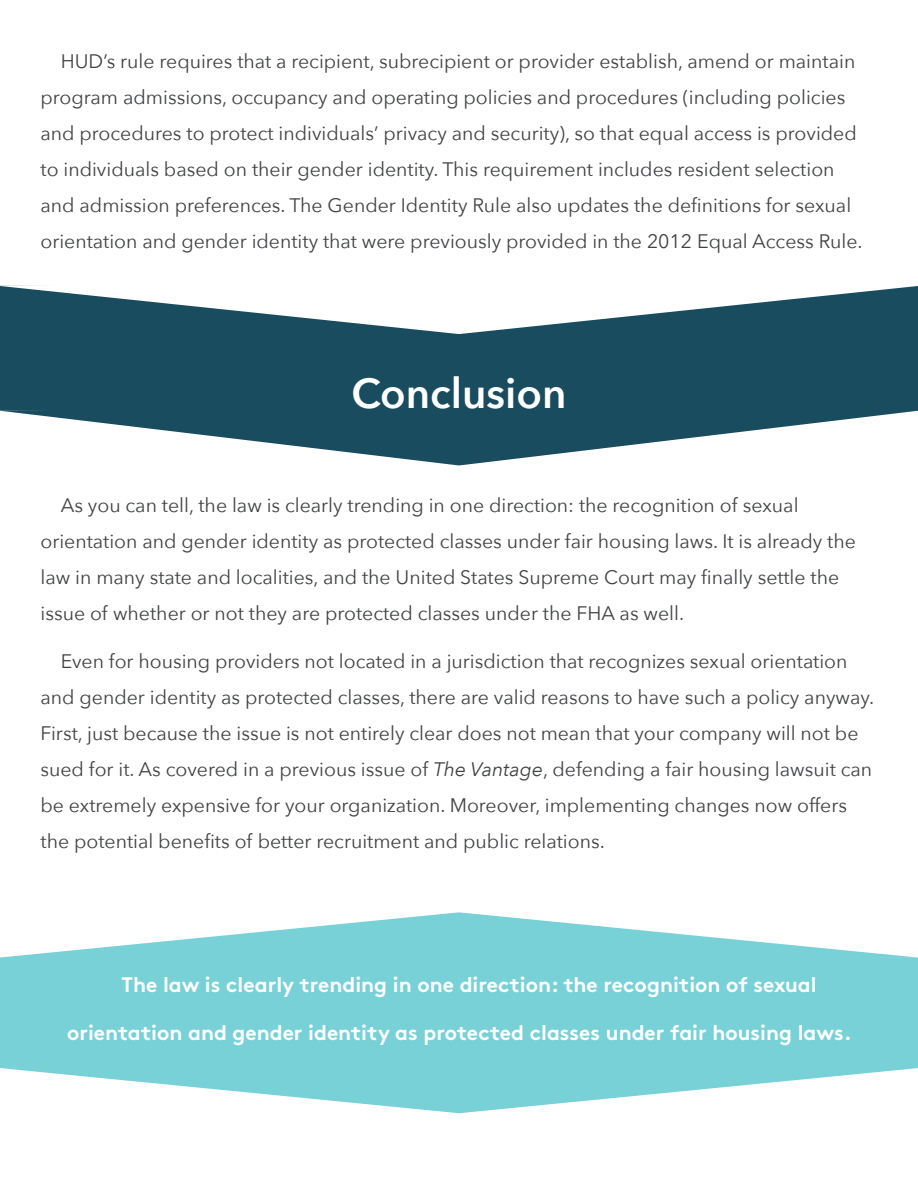
<style>
.page{position:relative;width:918px;height:1188px;background:#fff}
.page>*{position:absolute;margin:0;border:0;box-sizing:border-box;transform-origin:0 0}
.t1{font:600 42px "Avenir Next";color:#fff}
.t2{font:700 21px "Brown";color:#fff}
.t3{font:19.5px/36px "Avenir Next";color:#404244}
.s1{font-style:italic}
</style>
<div class="page">
<svg style="left:0;top:334px;width:918px;height:131px;fill:#194c5e"></svg>
<svg style="left:0;top:1063px;width:918px;height:50px;fill:#77d1d7"></svg>
<svg style="left:0;top:912px;width:918px;height:151px;background:#8bd7dd"></svg>
<svg style="left:0;top:285px;width:918px;height:49px"></svg>
<p class="t3" style="left:41px;top:43px;width:824px;text-indent:20px">HUD’s rule requires that a recipient, subrecipient or provider establish, amend or maintain program admissions, occupancy and operating policies and procedures (including policies and procedures to protect individuals’ privacy and security), so that equal access is provided to individuals based on their gender identity. This requirement includes resident selection and admission preferences. The Gender Identity Rule also updates the definitions for sexual orientation and gender identity that were previously provided in the 2012 Equal Access Rule.</p>
<h1 class="t1" style="left:352px;top:357px;width:216px">Conclusion</h1>
<p class="t3" style="left:41px;top:487px;width:817px;text-indent:20px">As you can tell, the law is clearly trending in one direction: the recognition of sexual orientation and gender identity as protected classes under fair housing laws. It is already the law in many state and localities, and the United States Supreme Court may finally settle the issue of whether or not they are protected classes under the FHA as well.</p>
<p class="t3" style="left:41px;top:643px;width:835px;text-indent:20px">Even for housing providers not located in a jurisdiction that recognizes sexual orientation and gender identity as protected classes, there are valid reasons to have such a policy anyway.<br>First, just because the issue is not entirely clear does not mean that your company will not be sued for it. As covered in a previous issue of <span class="s1">The Vantage</span>, defending a fair housing lawsuit can be extremely expensive for your organization. Moreover, implementing changes now offers the potential benefits of better recruitment and public relations.</p>
<p class="t2" style="left:121px;top:968px;width:697px">The law is clearly trending in one direction: the recognition of sexual</p>
<p class="t2" style="left:67px;top:1016px;width:786px">orientation and gender identity as protected classes under fair housing laws.</p>
</div>
